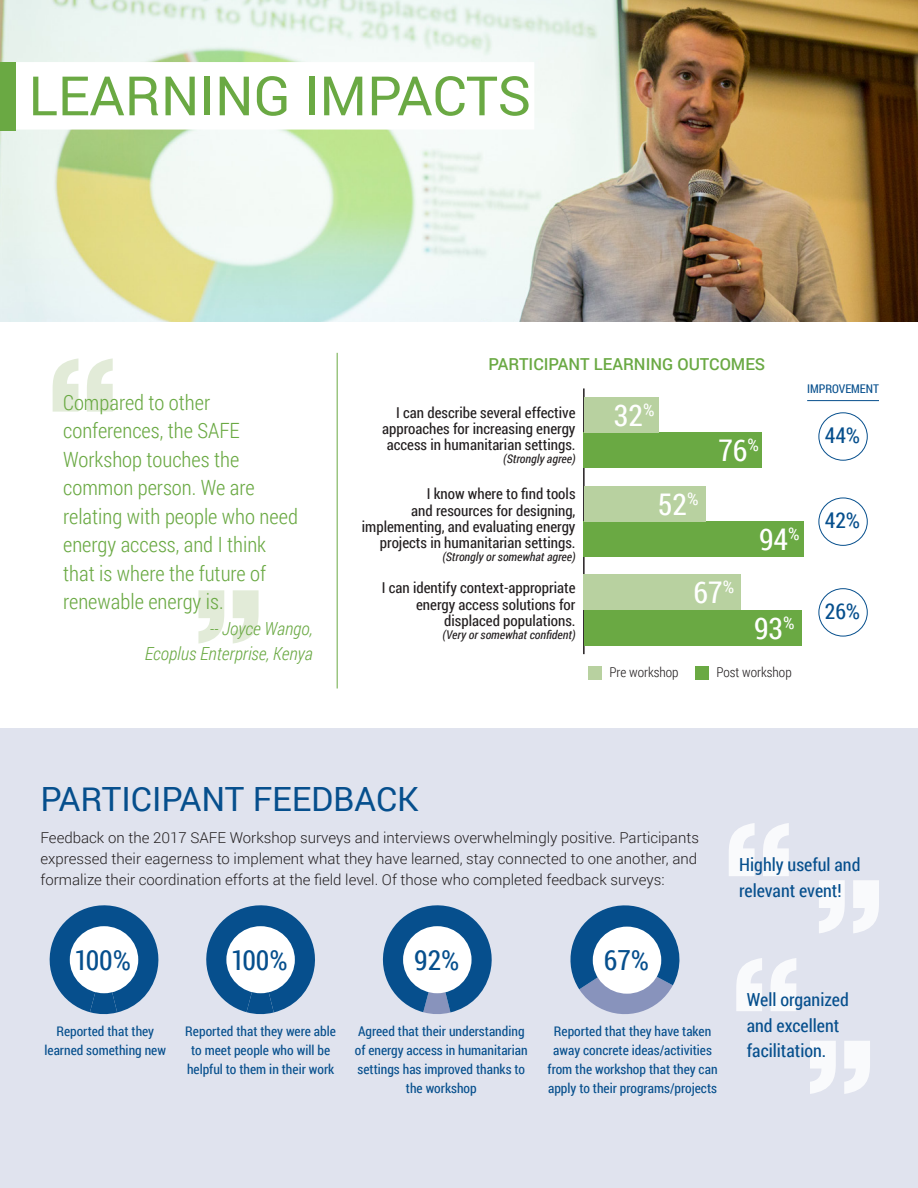
<style>
.page{position:relative;width:918px;height:1188px;background:#fff}
.page>*{position:absolute;margin:0;border:0;box-sizing:border-box;transform-origin:0 0}
.t1{font:54.45px "Roboto";color:#6aa943}
.t2{font:33.45px "Roboto";color:#064f8d}
.t3{font:29.85px "Roboto Condensed";color:#fff}
.t4{font:27.75px "Roboto Condensed";color:#064f8d}
.t5{font:21.75px "Roboto Condensed";color:#064f8d}
.t6{font:300 21px/28.5px "Roboto Condensed";color:#6aa943}
.t7{font:18px/25.5px "Roboto Condensed";color:#064f8d}
.t8{font:italic 300 18px/25.5px "Roboto Condensed";color:#6aa943;text-align:right}
.t9{font:500 16.5px "Roboto";color:#6aa943}
.t10{font:15px/16.2px "Roboto Condensed";color:#231f20;text-align:right}
.body{font:300 15px/21px "Roboto";color:#231f20}
.t11{font:13.5px/18.8px "Roboto Condensed";color:#064f8d;text-align:center}
.t12{font:300 13.5px "Roboto Condensed";color:#231f20}
.t13{font:italic 12px "Roboto Condensed";color:#231f20}
.t14{font:12px "Roboto Condensed";color:#064f8d}
</style>
<div class="page">
<img style="left:0;top:0;width:918px;height:322px">
<div style="left:0;top:729px;width:918px;height:459px;background:#e0e3ee"></div>
<div style="left:15px;top:62px;width:519px;height:68px;background:#fff"></div>
<div style="left:0;top:62px;width:15px;height:69px;background:#6aa943"></div>
<hr style="left:583px;top:388px;width:2px;height:266px;background:#231f20">
<div style="left:584px;top:433px;width:178px;height:35px;background:#6aa943"></div>
<div style="left:584px;top:521px;width:220px;height:36px;background:#6aa943"></div>
<div style="left:584px;top:610px;width:218px;height:35px;background:#6aa943"></div>
<div style="left:584px;top:397px;width:75px;height:36px;background:#b8d1a0"></div>
<div style="left:584px;top:486px;width:122px;height:35px;background:#b8d1a0"></div>
<div style="left:584px;top:574px;width:157px;height:36px;background:#b8d1a0"></div>
<div style="left:818px;top:412px;width:50px;height:49px;border:1px solid #064f8d;border-radius:50%"></div>
<div style="left:818px;top:498px;width:50px;height:48px;border:1px solid #064f8d;border-radius:50%"></div>
<div style="left:818px;top:588px;width:50px;height:49px;border:1px solid #064f8d;border-radius:50%"></div>
<hr style="left:807px;top:400px;width:72px;height:1px;background:#064f8d">
<div style="left:589px;top:666px;width:13px;height:13px;background:#b8d1a0"></div>
<div style="left:696px;top:666px;width:13px;height:13px;background:#6aa943"></div>
<svg style="left:382px;top:905px;width:110px;height:109px"></svg>
<div style="left:403px;top:926px;width:69px;height:67px;background:#fff;border-radius:50%"></div>
<svg style="left:206px;top:905px;width:109px;height:110px"></svg>
<div style="left:226px;top:926px;width:69px;height:67px;background:#fff;border-radius:50%"></div>
<svg style="left:49px;top:905px;width:110px;height:110px"></svg>
<div style="left:70px;top:926px;width:68px;height:67px;background:#fff;border-radius:50%"></div>
<svg style="left:570px;top:905px;width:110px;height:109px"></svg>
<div style="left:593px;top:927px;width:68px;height:67px;background:#fff;border-radius:50%"></div>
<svg style="left:729px;top:823px;width:60px;height:53px"></svg>
<svg style="left:819px;top:880px;width:60px;height:53px"></svg>
<svg style="left:53px;top:358px;width:60px;height:54px"></svg>
<svg style="left:198px;top:590px;width:61px;height:54px"></svg>
<svg style="left:736px;top:958px;width:60px;height:53px"></svg>
<svg style="left:810px;top:1041px;width:60px;height:53px"></svg>
<hr style="left:337px;top:353px;width:1px;height:335px;background:#6aa943">
<p class="t1" style="left:28px;top:58px;width:505px">LEARNING IMPACTS</p>
<p class="t6" style="left:63px;top:387px;width:236px">Compared to other conferences, the SAFE<br>Workshop touches the common person. We are relating with people who need energy access, and I think that is where the future of renewable energy is.</p>
<p class="t8" style="left:145px;top:615px;width:169px">-- Joyce Wango,<br>Ecoplus Enterprise, Kenya</p>
<p class="t9" style="left:489px;top:353px;width:278px">PARTICIPANT LEARNING OUTCOMES</p>
<p class="t10" style="left:382px;top:404px;width:195px">I can describe several effective approaches for increasing energy access in humanitarian settings.</p>
<p class="t13" style="left:503px;top:450px;width:74px">(Strongly agree)</p>
<p class="t10" style="left:362px;top:486px;width:215px">I know where to find tools<br>and resources for designing, implementing, and evaluating energy projects in humanitarian settings.</p>
<p class="t13" style="left:442px;top:548px;width:135px">(Strongly or somewhat agree)</p>
<p class="t10" style="left:382px;top:580px;width:195px">I can identify context-appropriate energy access solutions for displaced populations.</p>
<p class="t13" style="left:443px;top:626px;width:134px">(Very or somewhat confident)</p>
<p class="t3" style="left:614px;top:395px;width:42px">32<sup>%</sup></p>
<p class="t3" style="left:718px;top:429px;width:42px">76<sup>%</sup></p>
<p class="t3" style="left:658px;top:483px;width:42px">52<sup>%</sup></p>
<p class="t3" style="left:759px;top:519px;width:42px">94<sup>%</sup></p>
<p class="t3" style="left:694px;top:572px;width:42px">67<sup>%</sup></p>
<p class="t3" style="left:754px;top:608px;width:42px">93<sup>%</sup></p>
<p class="t14" style="left:807px;top:381px;width:73px">IMPROVEMENT</p>
<p class="t5" style="left:825px;top:420px;width:37px">44%</p>
<p class="t5" style="left:825px;top:505px;width:37px">42%</p>
<p class="t5" style="left:825px;top:596px;width:37px">26%</p>
<p class="t12" style="left:609px;top:663px;width:71px">Pre workshop</p>
<p class="t12" style="left:716px;top:663px;width:77px">Post workshop</p>
<p class="t2" style="left:40px;top:776px;width:380px">PARTICIPANT FEEDBACK</p>
<p class="body" style="left:40px;top:827px;width:660px">Feedback on the 2017 SAFE Workshop surveys and interviews overwhelmingly positive. Participants expressed their eagerness to implement what they have learned, stay connected to one another, and formalize their coordination efforts at the field level. Of those who completed feedback surveys:</p>
<p class="t4" style="left:74px;top:941px;width:58px">100%</p>
<p class="t4" style="left:231px;top:941px;width:58px">100%</p>
<p class="t4" style="left:414px;top:941px;width:47px">92%</p>
<p class="t4" style="left:604px;top:941px;width:47px">67%</p>
<p class="t11" style="left:44px;top:1021px;width:123px">Reported that they learned something new</p>
<p class="t11" style="left:355px;top:1021px;width:174px">Agreed that their understanding of energy access in humanitarian settings has improved thanks to the workshop</p>
<p class="t11" style="left:185px;top:1021px;width:152px">Reported that they were able to meet people who will be helpful to them in their work</p>
<p class="t11" style="left:548px;top:1021px;width:171px">Reported that they have taken away concrete ideas/activities from the workshop that they can apply to their programs/projects</p>
<p class="t7" style="left:739px;top:852px;width:123px">Highly useful and relevant event!</p>
<p class="t7" style="left:747px;top:987px;width:104px">Well organized and excellent facilitation.</p>
</div>
